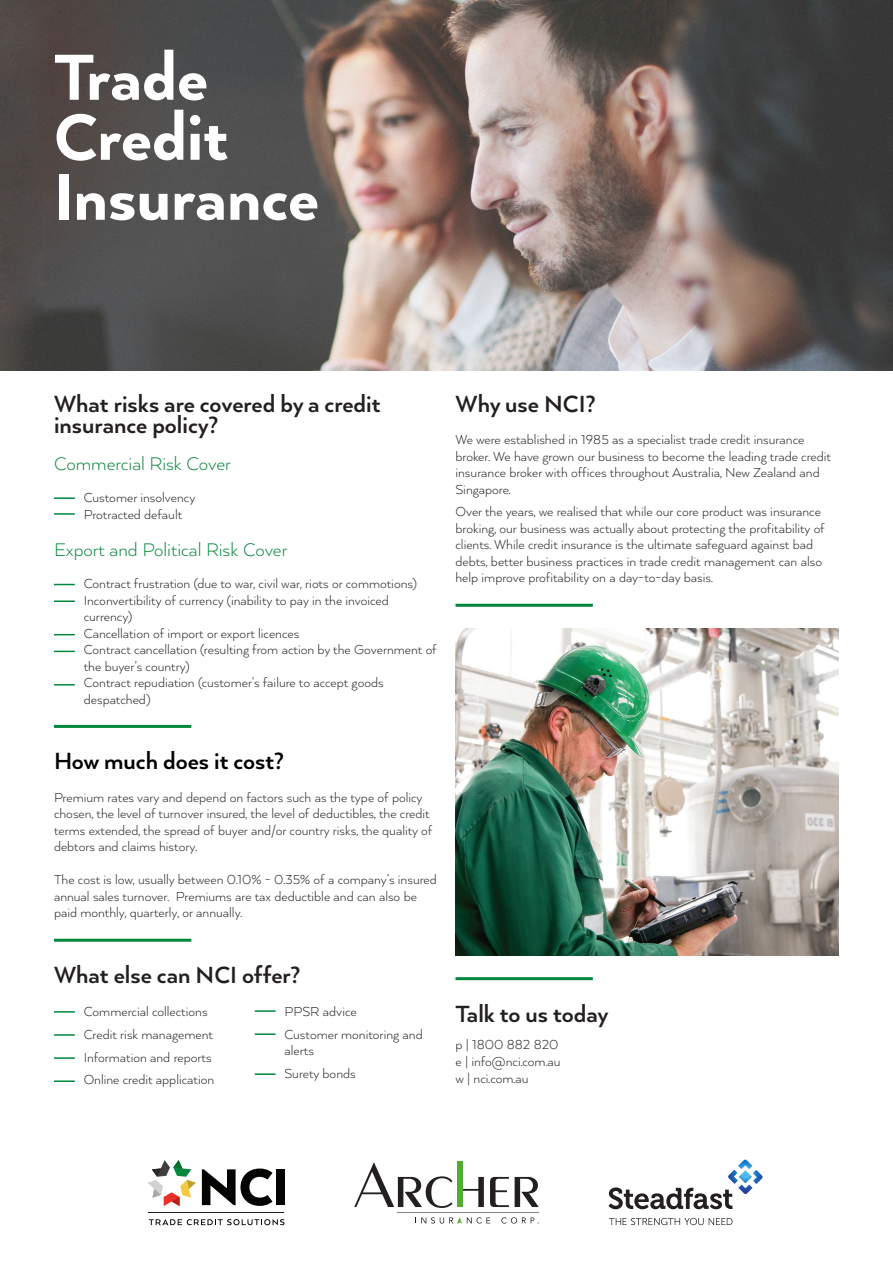
<style>
.page{position:relative;width:893px;height:1263px;background:#fff}
.page>*{position:absolute;margin:0;border:0;box-sizing:border-box;transform-origin:0 0}
.t1{font:800 75px "Arquitecta";color:#fff}
.t2{font:700 27px/21px "Arquitecta";color:#231f20}
.t3{font:700 27px "Arquitecta";color:#000}
.t4{font:300 21px "Arquitecta";color:#0b873d}
.t5{font:300 15px/16.5px "Arquitecta";color:#231f20}
</style>
<div class="page">
<img style="left:0;top:0;width:893px;height:370px">
<img style="left:455px;top:628px;width:384px;height:328px">
<hr style="left:54px;top:497px;width:21px;height:2px;background:#00883e">
<hr style="left:54px;top:513px;width:21px;height:2px;background:#00883e">
<svg style="left:54px;top:584px;width:21px;height:1px"></svg>
<svg style="left:54px;top:684px;width:21px;height:1px"></svg>
<hr style="left:54px;top:600px;width:21px;height:2px;background:#00883e">
<svg style="left:54px;top:634px;width:21px;height:1px"></svg>
<svg style="left:54px;top:651px;width:21px;height:1px"></svg>
<hr style="left:54px;top:725px;width:137px;height:3px;background:#00883e">
<hr style="left:455px;top:977px;width:138px;height:3px;background:#00883e">
<hr style="left:54px;top:939px;width:137px;height:3px;background:#00883e">
<svg style="left:54px;top:1011px;width:21px;height:1px"></svg>
<hr style="left:54px;top:1080px;width:21px;height:2px;background:#00883e">
<hr style="left:54px;top:1034px;width:21px;height:2px;background:#00883e">
<hr style="left:54px;top:1057px;width:21px;height:2px;background:#00883e">
<hr style="left:255px;top:1010px;width:21px;height:2px;background:#00883e">
<hr style="left:255px;top:1033px;width:21px;height:2px;background:#00883e">
<hr style="left:255px;top:1073px;width:21px;height:2px;background:#00883e">
<hr style="left:455px;top:604px;width:138px;height:3px;background:#00883e">
<hr style="left:149px;top:1212px;width:135px;height:1px;background:#231f20">
<svg style="left:149px;top:1219px;width:136px;height:6px"></svg>
<svg style="left:202px;top:1168px;width:70px;height:38px"></svg>
<div style="left:276px;top:1169px;width:9px;height:36px;background:#040503"></div>
<svg style="left:148px;top:1160px;width:48px;height:46px"></svg>
<svg style="left:608px;top:1159px;width:155px;height:50px"></svg>
<svg style="left:609px;top:1218px;width:123px;height:7px"></svg>
<svg style="left:354px;top:1162px;width:99px;height:46px"></svg>
<svg style="left:462px;top:1177px;width:22px;height:30px"></svg>
<svg style="left:490px;top:1177px;width:19px;height:30px"></svg>
<svg style="left:515px;top:1177px;width:24px;height:30px"></svg>
<hr style="left:397px;top:1212px;width:142px;height:1px;background:#808285">
<div style="left:457px;top:1161px;width:5px;height:46px;background:#4fad2f"></div>
<svg style="left:415px;top:1217px;width:75px;height:7px"></svg>
<svg style="left:501px;top:1217px;width:38px;height:6px"></svg>
<p class="t1" style="left:54px;top:31px;width:156px">Trade</p>
<p class="t1" style="left:54px;top:91px;width:176px">Credit</p>
<p class="t1" style="left:54px;top:151px;width:267px">Insurance</p>
<p class="t2" style="left:54px;top:392px;width:328px">What risks are covered by a credit insurance policy?</p>
<p class="t4" style="left:54px;top:450px;width:178px">Commercial Risk Cover</p>
<p class="t5" style="left:84px;top:489px;width:113px">Customer insolvency</p>
<p class="t5" style="left:84px;top:505px;width:100px">Protracted default</p>
<p class="t4" style="left:54px;top:536px;width:235px">Export and Political Risk Cover</p>
<p class="t5" style="left:84px;top:575px;width:335px">Contract frustration (due to war, civil war, riots or commotions)</p>
<p class="t5" style="left:84px;top:591px;width:307px">Inconvertibility of currency (inability to pay in the invoiced currency)</p>
<p class="t5" style="left:84px;top:624px;width:217px">Cancellation of import or export licences</p>
<p class="t5" style="left:84px;top:641px;width:355px">Contract cancellation (resulting from action by the Government of the buyer’s country)</p>
<p class="t5" style="left:84px;top:674px;width:301px">Contract repudiation (customer’s failure to accept goods despatched)</p>
<p class="t3" style="left:54px;top:744px;width:232px">How much does it cost?</p>
<p class="t5" style="left:54px;top:789px;width:380px">Premium rates vary and depend on factors such as the type of policy chosen, the level of turnover insured, the level of deductibles, the credit terms extended, the spread of buyer and/or country risks, the quality of debtors and claims history.</p>
<p class="t5" style="left:54px;top:871px;width:384px">The cost is low, usually between 0.10% - 0.35% of a company’s insured annual sales turnover. Premiums are tax deductible and can also be paid monthly, quarterly, or annually.</p>
<p class="t2" style="left:54px;top:964px;width:248px">What else can NCI offer?</p>
<p class="t5" style="left:84px;top:1002px;width:125px">Commercial collections</p>
<p class="t5" style="left:84px;top:1025px;width:131px">Credit risk management</p>
<p class="t5" style="left:84px;top:1048px;width:129px">Information and reports</p>
<p class="t5" style="left:84px;top:1071px;width:132px">Online credit application</p>
<p class="t5" style="left:284px;top:1002px;width:74px">PPSR advice</p>
<p class="t5" style="left:284px;top:1025px;width:140px">Customer monitoring and alerts</p>
<p class="t5" style="left:284px;top:1065px;width:73px">Surety bonds</p>
<p class="t2" style="left:455px;top:392px;width:142px">Why use NCI?</p>
<p class="t5" style="left:455px;top:431px;width:377px">We were established in 1985 as a specialist trade credit insurance broker. We have grown our business to become the leading trade credit insurance broker with offices throughout Australia, New Zealand and Singapore.</p>
<p class="t5" style="left:455px;top:503px;width:371px">Over the years, we realised that while our core product was insurance broking, our business was actually about protecting the profitability of clients. While credit insurance is the ultimate safeguard against bad debts, better business practices in trade credit management can also help improve profitability on a day-to-day basis.</p>
<p class="t2" style="left:455px;top:1002px;width:155px">Talk to us today</p>
<p class="t5" style="left:455px;top:1036px;width:105px">p | 1800 882 820</p>
<p class="t5" style="left:455px;top:1053px;width:107px">e | info@nci.com.au</p>
<p class="t5" style="left:455px;top:1069px;width:74px">w | nci.com.au</p>
</div>
